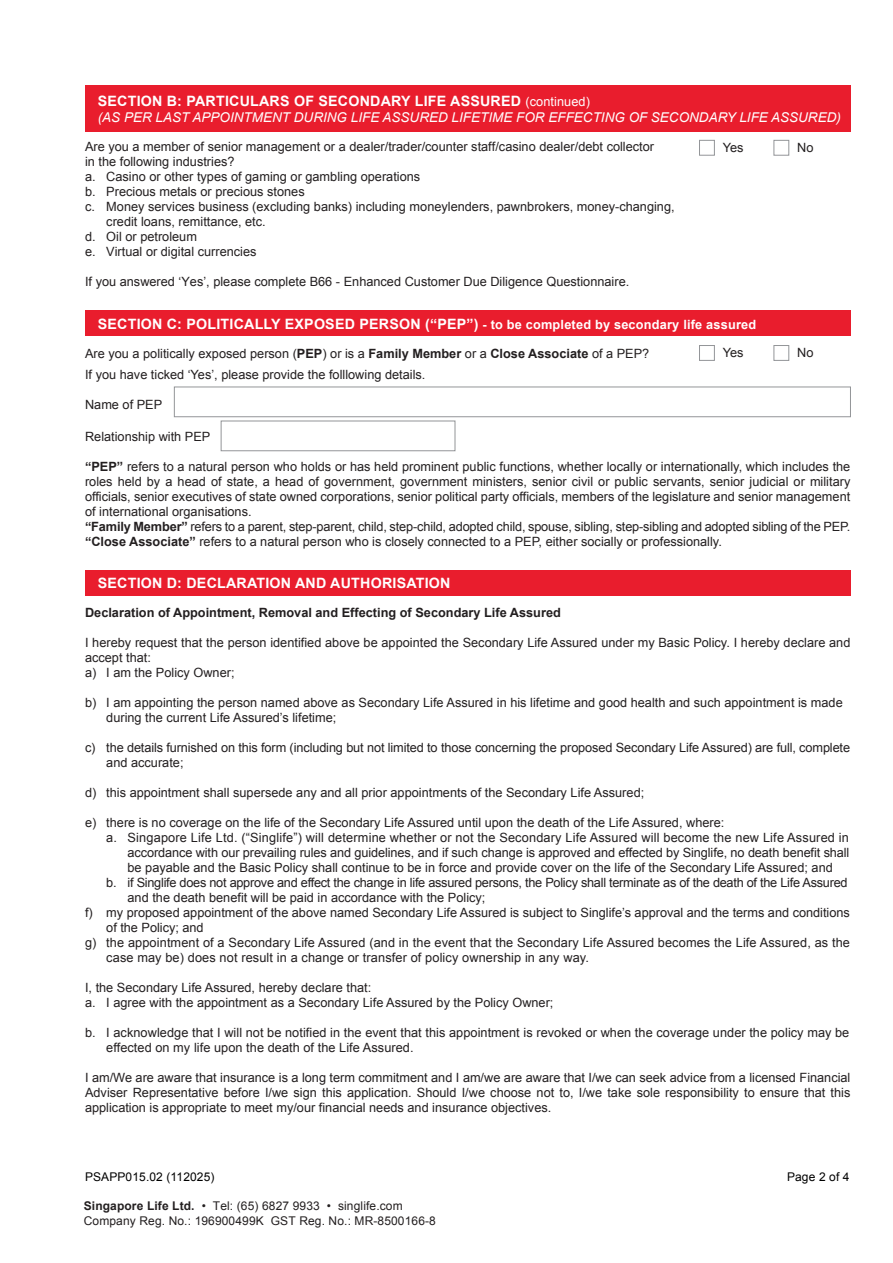
<style>
.page{position:relative;width:893px;height:1263px;background:#fff}
.page>*{position:absolute;margin:0;border:0;box-sizing:border-box;transform-origin:0 0}
.t1{font:700 14.25px "Arial";letter-spacing:.015em;color:#fff}
.t2{font:italic 13.5px "Arial";color:#fff}
.t3{font:12.75px/15px "Arial";color:#231f20}
.t4{font:12.75px "Arial";letter-spacing:-.02em;color:#231f20}
.t5{font:700 12.75px "Arial";color:#231f20}
.t6{font:12px/15px "Arial";letter-spacing:.01em;color:#231f20}
.t7{font:12px "Arial";letter-spacing:.01em;color:#000}
.s1{font-weight:400;font-size:12.75px}
.s2{font-size:12.75px}
.s3{font-weight:700}
</style>
<div class="page">
<div style="left:85px;top:310px;width:765px;height:26px;background:#e91d2d"></div>
<div style="left:85px;top:570px;width:765px;height:25px;background:#e91d2d"></div>
<div style="left:174px;top:387px;width:677px;height:30px;border:1px solid #939598"></div>
<div style="left:221px;top:421px;width:234px;height:30px;border:1px solid #939598"></div>
<div style="left:699px;top:345px;width:16px;height:16px;border:1px solid #939598"></div>
<div style="left:774px;top:345px;width:15px;height:16px;border:1px solid #939598"></div>
<div style="left:85px;top:85px;width:765px;height:47px;background:#e91d2d"></div>
<div style="left:699px;top:140px;width:16px;height:15px;border:1px solid #939598"></div>
<div style="left:774px;top:140px;width:15px;height:15px;border:1px solid #939598"></div>
<p class="t1" style="left:98px;top:91px;width:494px">SECTION B: PARTICULARS OF SECONDARY LIFE ASSURED <span class="s1">(continued)</span></p>
<p class="t2" style="left:98px;top:109px;width:745px">(AS PER LAST APPOINTMENT DURING LIFE ASSURED LIFETIME FOR EFFECTING OF SECONDARY LIFE ASSURED)</p>
<p class="t3" style="left:85px;top:139px;width:571px">Are you a member of senior management or a dealer/trader/counter staff/casino dealer/debt collector</p>
<p class="t3" style="left:85px;top:154px;width:151px">in the following industries?</p>
<p class="t3" style="left:85px;top:169px;width:337px">a. Casino or other types of gaming or gambling operations</p>
<p class="t3" style="left:85px;top:184px;width:221px">b. Precious metals or precious stones</p>
<p class="t3" style="left:85px;top:199px;width:591px">c. Money services business (excluding banks) including moneylenders, pawnbrokers, money-changing,</p>
<p class="t3" style="left:106px;top:214px;width:161px">credit loans, remittance, etc.</p>
<p class="t3" style="left:85px;top:229px;width:113px">d. Oil or petroleum</p>
<p class="t3" style="left:85px;top:244px;width:173px">e. Virtual or digital currencies</p>
<p class="t3" style="left:85px;top:274px;width:546px">If you answered ‘Yes’, please complete B66 - Enhanced Customer Due Diligence Questionnaire.</p>
<p class="t3" style="left:723px;top:140px;width:22px">Yes</p>
<p class="t3" style="left:797px;top:140px;width:18px">No</p>
<p class="t1" style="left:98px;top:315px;width:660px">SECTION C: POLITICALLY EXPOSED PERSON (“PEP”) <span class="s2">- to be completed by secondary life assured</span></p>
<p class="t3" style="left:85px;top:346px;width:566px">Are you a politically exposed person (<span class="s3">PEP</span>) or is a <span class="s3">Family Member</span> or a <span class="s3">Close Associate</span> of a PEP?</p>
<p class="t3" style="left:723px;top:346px;width:22px">Yes</p>
<p class="t3" style="left:797px;top:346px;width:18px">No</p>
<p class="t3" style="left:85px;top:367px;width:342px">If you have ticked ‘Yes’, please provide the folllowing details.</p>
<p class="t3" style="left:85px;top:397px;width:79px">Name of PEP</p>
<p class="t3" style="left:85px;top:429px;width:127px">Relationship with PEP</p>
<p class="t3" style="left:85px;top:459px;width:767px"><span class="s3">“PEP”</span> refers to a natural person who holds or has held prominent public functions, whether locally or internationally, which includes the roles held by a head of state, a head of government, government ministers, senior civil or public servants, senior judicial or military officials, senior executives of state owned corporations, senior political party officials, members of the legislature and senior management of international organisations.<br><span class="s3">“Family Member”</span> refers to a parent, step-parent, child, step-child, adopted child, spouse, sibling, step-sibling and adopted sibling of the PEP. <span class="s3">“Close Associate”</span> refers to a natural person who is closely connected to a PEP, either socially or professionally.</p>
<p class="t1" style="left:98px;top:574px;width:354px">SECTION D: DECLARATION AND AUTHORISATION</p>
<p class="t5" style="left:85px;top:604px;width:477px">Declaration of Appointment, Removal and Effecting of Secondary Life Assured</p>
<p class="t3" style="left:85px;top:635px;width:767px">I hereby request that the person identified above be appointed the Secondary Life Assured under my Basic Policy. I hereby declare and accept that:<br>a) I am the Policy Owner;</p>
<p class="t3" style="left:106px;top:695px;width:738px;text-indent:-21px">b) I am appointing the person named above as Secondary Life Assured in his lifetime and good health and such appointment is made during the current Life Assured’s lifetime;</p>
<p class="t3" style="left:106px;top:740px;width:745px;text-indent:-21px">c) the details furnished on this form (including but not limited to those concerning the proposed Secondary Life Assured) are full, complete and accurate;</p>
<p class="t3" style="left:85px;top:785px;width:561px">d) this appointment shall supersede any and all prior appointments of the Secondary Life Assured;</p>
<p class="t3" style="left:85px;top:815px;width:641px">e) there is no coverage on the life of the Secondary Life Assured until upon the death of the Life Assured, where:</p>
<p class="t3" style="left:106px;top:830px;width:744px">a. Singapore Life Ltd. (“Singlife”) will determine whether or not the Secondary Life Assured will become the new Life Assured in</p>
<p class="t3" style="left:128px;top:845px;width:723px">accordance with our prevailing rules and guidelines, and if such change is approved and effected by Singlife, no death benefit shall</p>
<p class="t3" style="left:128px;top:860px;width:707px">be payable and the Basic Policy shall continue to be in force and provide cover on the life of the Secondary Life Assured; and</p>
<p class="t4" style="left:106px;top:874px;width:743px">b. if Singlife does not approve and effect the change in life assured persons, the Policy shall terminate as of the death of the Life Assured</p>
<p class="t3" style="left:128px;top:890px;width:359px">and the death benefit will be paid in accordance with the Policy;</p>
<p class="t3" style="left:85px;top:905px;width:766px">f) my proposed appointment of the above named Secondary Life Assured is subject to Singlife’s approval and the terms and conditions</p>
<p class="t3" style="left:106px;top:920px;width:99px">of the Policy; and</p>
<p class="t3" style="left:85px;top:935px;width:766px">g) the appointment of a Secondary Life Assured (and in the event that the Secondary Life Assured becomes the Life Assured, as the</p>
<p class="t3" style="left:106px;top:950px;width:484px">case may be) does not result in a change or transfer of policy ownership in any way.</p>
<p class="t3" style="left:85px;top:980px;width:470px">I, the Secondary Life Assured, hereby declare that:<br>a. I agree with the appointment as a Secondary Life Assured by the Policy Owner;</p>
<p class="t3" style="left:106px;top:1025px;width:745px;text-indent:-21px">b. I acknowledge that I will not be notified in the event that this appointment is revoked or when the coverage under the policy may be effected on my life upon the death of the Life Assured.</p>
<p class="t3" style="left:85px;top:1070px;width:767px;text-align:justify">I am/We are aware that insurance is a long term commitment and I am/we are aware that I/we can seek advice from a licensed Financial Adviser Representative before I/we sign this application. Should I/we choose not to, I/we take sole responsibility to ensure that this application is appropriate to meet my/our financial needs and insurance objectives.</p>
<p class="t7" style="left:85px;top:1169px;width:131px">PSAPP015.02 (112025)</p>
<p class="t7" style="left:787px;top:1169px;width:64px">Page 2 of 4</p>
<p class="t6" style="left:84px;top:1198px;width:354px"><span class="s3">Singapore Life Ltd.</span> • Tel: (65) 6827 9933 • singlife.com<br>Company Reg. No.: 196900499K GST Reg. No.: MR-8500166-8</p>
</div>
